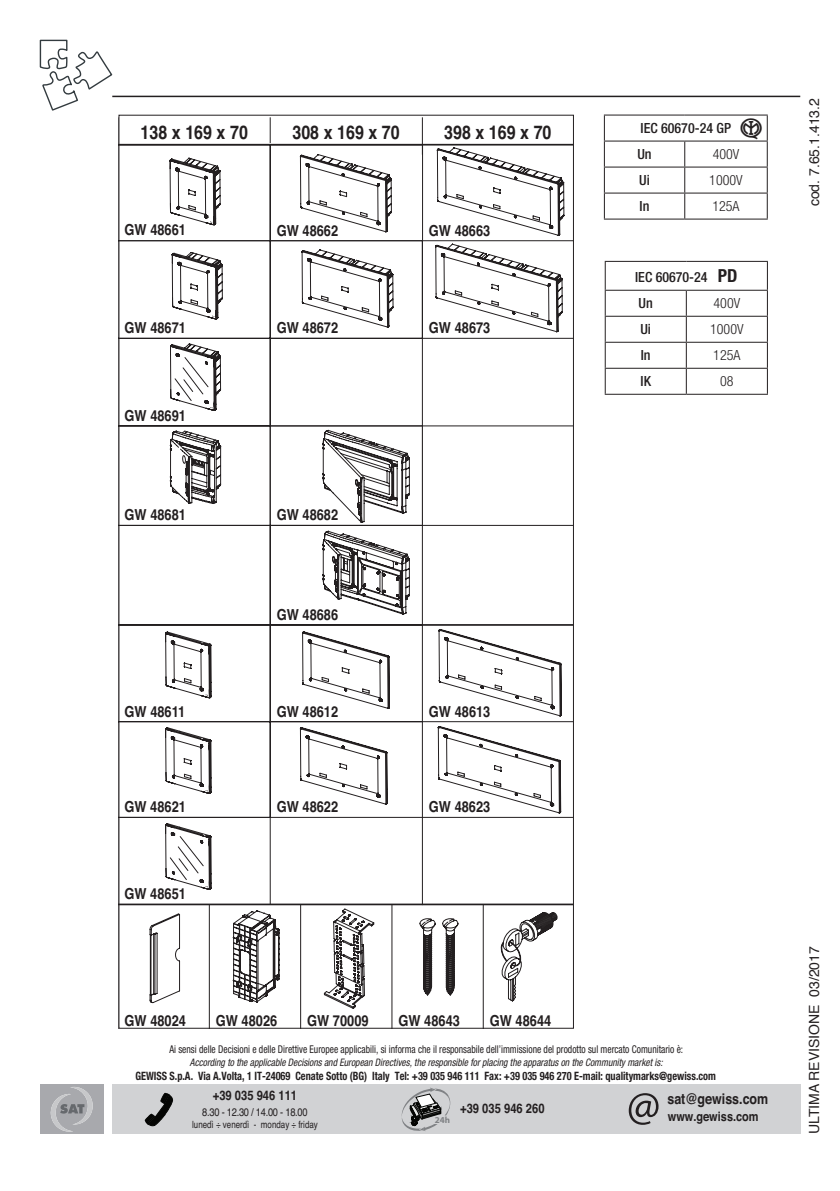
<style>
.page{position:relative;width:840px;height:1191px;background:#fff}
.page>*{position:absolute;margin:0;border:0;box-sizing:border-box;transform-origin:0 0}
.t1{font:20px "GW label";color:#231f20}
.t2{font:700 19px "Helvetica";color:#231f20;scale:.85 1}
.t3{font:700 15.2px "Helvetica";color:#231f20;scale:.85 1}
.t4{font:700 14.6px "Helvetica";color:#231f20;scale:.85 1}
.t5{font:500 condensed 14px "Helvetica Neue LT Pro";color:#231f20}
.t6{font:14px "Helvetica";color:#231f20}
.t7{font:300 condensed 14px "Helvetica Neue LT Pro";color:#231f20}
.t8{font:700 13.2px "Helvetica";color:#231f20;scale:.85 1}
.t9{font:700 12.8px "Helvetica";color:#231f20;scale:.85 1}
.t10{font:700 condensed 11.6px "Helvetica Neue LT Pro";color:#231f20;scale:.89 1}
.t11{font:11px "Helvetica";letter-spacing:-.03em;color:#231f20;scale:.85 1}
.t12{font:condensed 10.8px "Helvetica Neue LT Pro";color:#231f20;scale:.89 1}
.t13{font:italic condensed 10.4px "Helvetica Neue LT Pro";color:#231f20;scale:.92 1}
.t14{font:10px "Helvetica";color:#231f20;scale:.8 1}
.t15{font:700 9px "Myriad Pro";color:#808285}
.s1{font-weight:700;font-size:18px}
</style>
<div class="page">
<hr style="left:112px;top:96px;width:687px;height:1px;background:#231f20">
<div style="left:112px;top:1084px;width:687px;height:50px;background:#d1d2d4"></div>
<div style="left:40px;top:1084px;width:63px;height:50px;background:#a8a9ad"></div>
<svg style="left:144px;top:1092px;width:29px;height:34px"></svg>
<svg style="left:401px;top:1087px;width:49px;height:44px"></svg>
<svg style="left:628px;top:1093px;width:30px;height:31px"></svg>
<svg style="left:51px;top:1087px;width:42px;height:44px"></svg>
<svg style="left:40px;top:40px;width:72px;height:71px"></svg>
<svg style="left:483px;top:908px;width:74px;height:101px"></svg>
<svg style="left:483px;top:155px;width:81px;height:81px"></svg>
<svg style="left:483px;top:240px;width:88px;height:99px"></svg>
<svg style="left:483px;top:425px;width:88px;height:393px"></svg>
<svg style="left:120px;top:117px;width:363px;height:909px"></svg>
<hr style="left:422px;top:117px;width:1px;height:38px;background:#231f20">
<hr style="left:119px;top:903px;width:454px;height:2px;background:#231f20">
<hr style="left:119px;top:624px;width:454px;height:2px;background:#231f20">
<hr style="left:119px;top:144px;width:454px;height:2px;background:#231f20">
<hr style="left:604px;top:261px;width:82px;height:1px;background:#231f20">
<hr style="left:686px;top:261px;width:81px;height:1px;background:#231f20">
<hr style="left:604px;top:290px;width:82px;height:1px;background:#231f20">
<hr style="left:686px;top:290px;width:81px;height:1px;background:#231f20">
<hr style="left:604px;top:316px;width:82px;height:1px;background:#231f20">
<hr style="left:686px;top:316px;width:81px;height:1px;background:#231f20">
<hr style="left:604px;top:342px;width:82px;height:1px;background:#231f20">
<hr style="left:686px;top:342px;width:81px;height:1px;background:#231f20">
<hr style="left:604px;top:368px;width:82px;height:1px;background:#231f20">
<svg style="left:604px;top:262px;width:1px;height:132px"></svg>
<hr style="left:686px;top:368px;width:81px;height:1px;background:#231f20">
<svg style="left:685px;top:291px;width:1px;height:103px"></svg>
<svg style="left:766px;top:262px;width:1px;height:132px"></svg>
<hr style="left:604px;top:394px;width:82px;height:1px;background:#231f20">
<hr style="left:686px;top:394px;width:81px;height:1px;background:#231f20">
<hr style="left:603px;top:115px;width:81px;height:1px;background:#231f20">
<hr style="left:684px;top:115px;width:83px;height:1px;background:#231f20">
<hr style="left:603px;top:141px;width:81px;height:1px;background:#231f20">
<hr style="left:684px;top:141px;width:83px;height:1px;background:#231f20">
<hr style="left:603px;top:167px;width:81px;height:1px;background:#231f20">
<hr style="left:684px;top:167px;width:83px;height:1px;background:#231f20">
<hr style="left:603px;top:193px;width:81px;height:1px;background:#231f20">
<svg style="left:603px;top:116px;width:1px;height:103px"></svg>
<hr style="left:684px;top:193px;width:83px;height:1px;background:#231f20">
<svg style="left:684px;top:142px;width:1px;height:77px"></svg>
<svg style="left:766px;top:116px;width:1px;height:103px"></svg>
<hr style="left:603px;top:219px;width:81px;height:1px;background:#231f20">
<hr style="left:684px;top:219px;width:83px;height:1px;background:#231f20">
<p class="t2" style="left:140px;top:117px;width:128px">138 x 169 x 70</p>
<p class="t2" style="left:292px;top:117px;width:128px">308 x 169 x 70</p>
<p class="t2" style="left:444px;top:117px;width:128px">398 x 169 x 70</p>
<p class="t3" style="left:124px;top:218px;width:74px">GW 48661</p>
<p class="t3" style="left:276px;top:218px;width:74px">GW 48662</p>
<p class="t3" style="left:428px;top:218px;width:74px">GW 48663</p>
<p class="t3" style="left:124px;top:315px;width:74px">GW 48671</p>
<p class="t3" style="left:276px;top:315px;width:74px">GW 48672</p>
<p class="t3" style="left:428px;top:315px;width:74px">GW 48673</p>
<p class="t3" style="left:124px;top:403px;width:74px">GW 48691</p>
<p class="t3" style="left:124px;top:502px;width:74px">GW 48681</p>
<p class="t3" style="left:276px;top:502px;width:74px">GW 48682</p>
<p class="t3" style="left:276px;top:602px;width:74px">GW 48686</p>
<p class="t3" style="left:124px;top:699px;width:73px">GW 48611</p>
<p class="t3" style="left:276px;top:699px;width:74px">GW 48612</p>
<p class="t3" style="left:428px;top:699px;width:74px">GW 48613</p>
<p class="t3" style="left:124px;top:794px;width:74px">GW 48621</p>
<p class="t3" style="left:276px;top:794px;width:74px">GW 48622</p>
<p class="t3" style="left:428px;top:794px;width:74px">GW 48623</p>
<p class="t3" style="left:124px;top:881px;width:74px">GW 48651</p>
<p class="t3" style="left:124px;top:1008px;width:74px">GW 48024</p>
<p class="t3" style="left:216px;top:1008px;width:74px">GW 48026</p>
<p class="t3" style="left:307px;top:1008px;width:74px">GW 70009</p>
<p class="t3" style="left:398px;top:1008px;width:74px">GW 48643</p>
<p class="t3" style="left:489px;top:1008px;width:74px">GW 48644</p>
<p class="t1" style="left:739px;top:115px;width:24px">¥</p>
<p class="t5" style="left:640px;top:120px;width:92px">IEC 60670-24 GP</p>
<p class="t5" style="left:637px;top:146px;width:16px">Un</p>
<p class="t7" style="left:712px;top:146px;width:28px">400V</p>
<p class="t5" style="left:639px;top:172px;width:12px">Ui</p>
<p class="t7" style="left:709px;top:172px;width:35px">1000V</p>
<p class="t5" style="left:639px;top:198px;width:11px">In</p>
<p class="t7" style="left:712px;top:198px;width:29px">125A</p>
<p class="t5" style="left:634px;top:269px;width:104px">IEC 60670-24 <span class="s1">PD</span></p>
<p class="t5" style="left:638px;top:295px;width:16px">Un</p>
<p class="t7" style="left:713px;top:295px;width:28px">400V</p>
<p class="t5" style="left:640px;top:321px;width:12px">Ui</p>
<p class="t7" style="left:709px;top:321px;width:35px">1000V</p>
<p class="t5" style="left:640px;top:347px;width:11px">In</p>
<p class="t7" style="left:712px;top:347px;width:29px">125A</p>
<p class="t5" style="left:640px;top:373px;width:12px">IK</p>
<p class="t7" style="left:719px;top:373px;width:15px">08</p>
<p class="t12" style="left:169px;top:1043px;width:578px">Ai sensi delle Decisioni e delle Direttive Europee applicabili, si informa che il responsabile dell’immissione del prodotto sul mercato Comunitario è:</p>
<p class="t13" style="left:190px;top:1056px;width:515px">According to the applicable Decisions and European Directives, the responsible for placing the apparatus on the Community market is:</p>
<p class="t10" style="left:135px;top:1068px;width:653px">GEWISS S.p.A. Via A.Volta, 1 IT-24069 Cenate Sotto (BG) Italy Tel: +39 035 946 111 Fax: +39 035 946 270 E-mail: qualitymarks@gewiss.com</p>
<p class="t8" style="left:213px;top:1084px;width:101px">+39 035 946 111</p>
<p class="t11" style="left:202px;top:1103px;width:126px">8.30 - 12.30 / 14.00 - 18.00</p>
<p class="t14" style="left:192px;top:1116px;width:158px">lunedì ÷ venerdì - monday ÷ friday</p>
<p class="t4" style="left:667px;top:1087px;width:120px">sat@gewiss.com</p>
<p class="t8" style="left:460px;top:1097px;width:101px">+39 035 946 260</p>
<p class="t15" style="left:434px;top:1114px;width:17px">24h</p>
<p class="t9" style="left:667px;top:1105px;width:108px">www.gewiss.com</p>
<p class="t6" style="left:803px;top:206px;width:110px;rotate:-90deg">cod. 7.65.1.413.2</p>
<p class="t6" style="left:803px;top:1134px;width:190px;rotate:-90deg">ULTIMA REVISIONE 03/2017</p>
</div>
